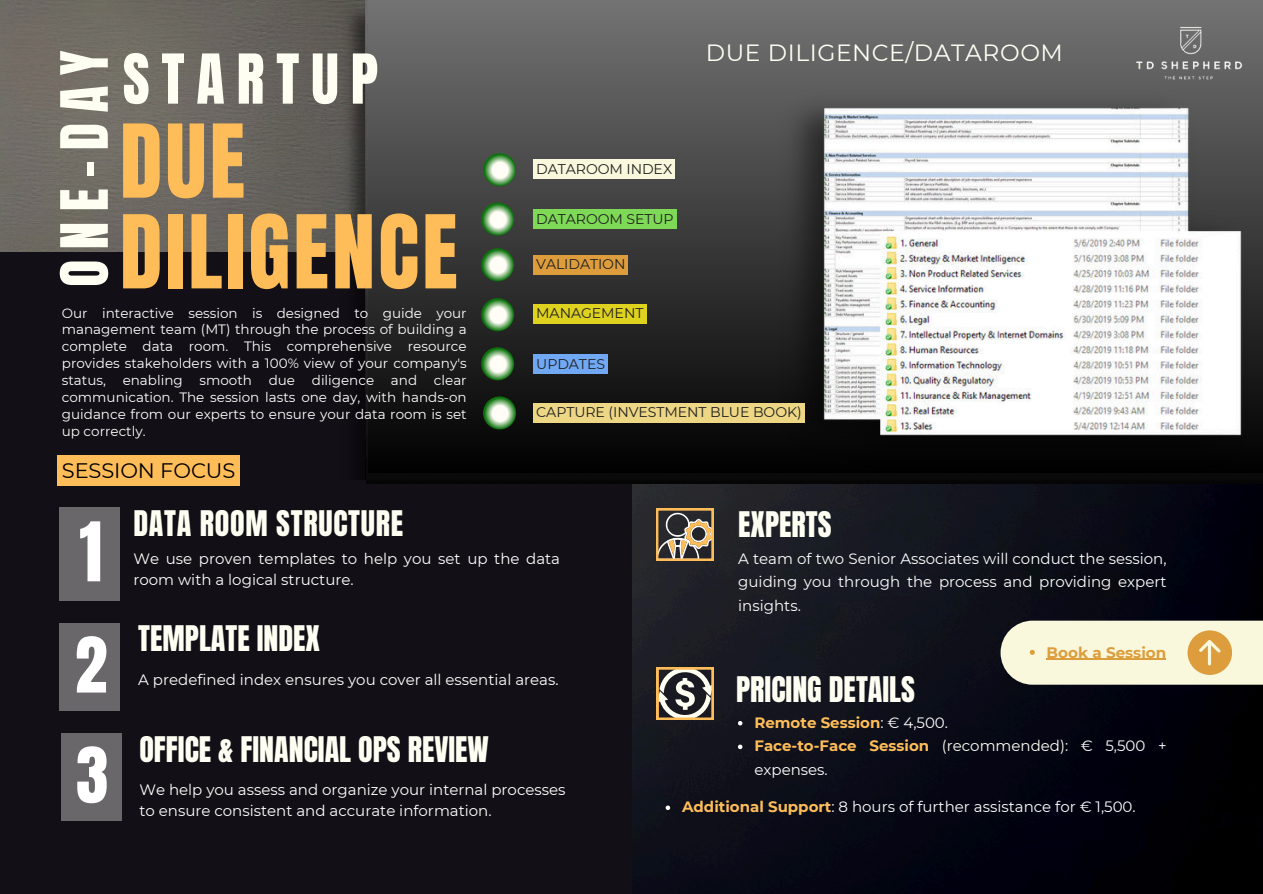
<style>
.page{position:relative;width:1263px;height:894px;background:#fff}
.page>*{position:absolute;margin:0;border:0;box-sizing:border-box;transform-origin:0 0}
.t1{font:86.4px/90.6px "Anton";letter-spacing:.035em;color:#ffbd59}
.t2{font:69.75px "Anton";color:#fff}
.t3{font:65.4px "Anton";color:#fff}
.t4{font:58.35px "Anton";letter-spacing:.2em;color:#fefff2}
.t5{font:55.5px "Anton";letter-spacing:.19em;color:#fefff2}
.t6{font:30px "Anton";color:#fefff2}
.t7{font:30px "Anton";letter-spacing:.025em;color:#fefff2}
.t8{font:23.4px "Montserrat";letter-spacing:.025em;color:#fefff2}
.t9{font:21px "Montserrat";letter-spacing:-.005em;color:#000}
.t10{font:700 15.15px "Montserrat";color:#dd9d3c}
.t11{font:15px/21.3px "Montserrat";color:#fff}
.t12{font:700 15px/23.7px "Montserrat";color:#ffbd59}
.t13{font:14.1px "Montserrat";letter-spacing:-.005em;color:#212121}
.t14{font:13.5px/16.8px "Montserrat";color:#fff;text-align:justify}
.s1{font-weight:400;color:#fff}
.s2{font-weight:400;color:#fefff2}
.s3{font-weight:700;color:#ffbd59}
</style>
<div class="page">
<img style="left:0;top:0;width:1263px;height:893px">
<div style="left:0;top:252px;width:631px;height:641px;background:#120f16"></div>
<div style="left:60px;top:507px;width:60px;height:93px;background:#69676a"></div>
<div style="left:60px;top:622px;width:60px;height:88px;background:#69676a"></div>
<div style="left:61px;top:732px;width:60px;height:88px;background:#69676a"></div>
<svg style="left:656px;top:508px;width:57px;height:52px"></svg>
<svg style="left:657px;top:667px;width:57px;height:52px"></svg>
<img style="left:321px;top:0;width:47px;height:479px">
<div style="left:1000px;top:620px;width:263px;height:64px;background:#f9f7dc"></div>
<svg style="left:1187px;top:630px;width:45px;height:44px"></svg>
<svg style="left:1030px;top:649px;width:5px;height:5px"></svg>
<hr style="left:1047px;top:658px;width:119px;height:1px;background:#dd9d3c">
<svg style="left:738px;top:720px;width:4px;height:5px"></svg>
<svg style="left:738px;top:744px;width:4px;height:5px"></svg>
<svg style="left:666px;top:805px;width:4px;height:4px"></svg>
<div style="left:368px;top:0;width:895px;height:472px;background:linear-gradient(to bottom,#737373,#040402)"></div>
<div style="left:58px;top:455px;width:182px;height:30px;background:#ffbd59"></div>
<img style="left:759px;top:81px;width:504px;height:398px">
<svg style="left:483px;top:153px;width:33px;height:33px"></svg>
<div style="left:533px;top:159px;width:142px;height:20px;background:#f9f7dc"></div>
<div style="left:533px;top:209px;width:143px;height:20px;background:#7ed957"></div>
<div style="left:533px;top:254px;width:95px;height:20px;background:#dd9d3c"></div>
<div style="left:533px;top:304px;width:113px;height:19px;background:#dfd21f"></div>
<div style="left:533px;top:354px;width:75px;height:20px;background:#70a8f4"></div>
<div style="left:533px;top:402px;width:271px;height:20px;background:#edd684"></div>
<svg style="left:481px;top:202px;width:33px;height:33px"></svg>
<svg style="left:481px;top:248px;width:33px;height:33px"></svg>
<svg style="left:481px;top:298px;width:33px;height:33px"></svg>
<svg style="left:481px;top:347px;width:33px;height:33px"></svg>
<svg style="left:483px;top:396px;width:33px;height:33px"></svg>
<img style="left:1128px;top:16px;width:124px;height:73px">
<h3 class="t5" style="left:56px;top:287px;width:238px;rotate:-90deg">ONE-DAY</h3>
<h3 class="t4" style="left:123px;top:49px;width:257px">STARTUP</h3>
<h1 class="t1" style="left:120px;top:122px;width:339px">DUE<br>DILIGENCE</h1>
<p class="t14" style="left:62px;top:304px;width:406px">Our interactive session is designed to guide your management team (MT) through the process of building a complete data room. This comprehensive resource provides stakeholders with a 100% view of your company's status, enabling smooth due diligence and clear communication. The session lasts one day, with hands-on guidance from our experts to ensure your data room is set up correctly.</p>
<h3 class="t9" style="left:62px;top:455px;width:175px">SESSION FOCUS</h3>
<h3 class="t8" style="left:706px;top:36px;width:359px">DUE DILIGENCE/DATAROOM</h3>
<p class="t13" style="left:536px;top:159px;width:137px">DATAROOM INDEX</p>
<p class="t13" style="left:536px;top:209px;width:139px">DATAROOM SETUP</p>
<p class="t13" style="left:536px;top:254px;width:91px">VALIDATION</p>
<p class="t13" style="left:536px;top:304px;width:109px">MANAGEMENT</p>
<p class="t13" style="left:536px;top:354px;width:70px">UPDATES</p>
<p class="t13" style="left:536px;top:402px;width:267px">CAPTURE (INVESTMENT BLUE BOOK)</p>
<h2 class="t2" style="left:79px;top:516px;width:25px">1</h2>
<h3 class="t7" style="left:133px;top:508px;width:271px">DATA ROOM STRUCTURE</h3>
<p class="t11" style="left:133px;top:547px;width:428px">We use proven templates to help you set up the data room with a logical structure.</p>
<h3 class="t3" style="left:75px;top:631px;width:34px">2</h3>
<h3 class="t3" style="left:76px;top:741px;width:34px">3</h3>
<h3 class="t6" style="left:138px;top:623px;width:183px">TEMPLATE INDEX</h3>
<p class="t11" style="left:138px;top:668px;width:422px">A predefined index ensures you cover all essential areas.</p>
<h3 class="t6" style="left:139px;top:733px;width:351px">OFFICE &amp; FINANCIAL OPS REVIEW</h3>
<p class="t11" style="left:139px;top:777px;width:428px">We help you assess and organize your internal processes to ensure consistent and accurate information.</p>
<h3 class="t6" style="left:738px;top:509px;width:95px">EXPERTS</h3>
<p class="t11" style="left:738px;top:545px;width:430px;line-height:23.7px;text-align:justify">A team of two Senior Associates will conduct the session, guiding you through the process and providing expert insights.</p>
<h3 class="t6" style="left:736px;top:674px;width:180px">PRICING DETAILS</h3>
<p class="t10" style="left:1047px;top:641px;width:121px">Book a Session</p>
<p class="t12" style="left:754px;top:709px;width:414px">Remote Session<span class="s1">: € 4,500.<br></span>Face-to-Face Session <span class="s2">(recommended)</span><span class="s1">: € 5,500 + expenses.</span></p>
<p class="t11" style="left:682px;top:795px;width:455px"><span class="s3">Additional Support</span>: 8 hours of further assistance for € 1,500.</p>
</div>
